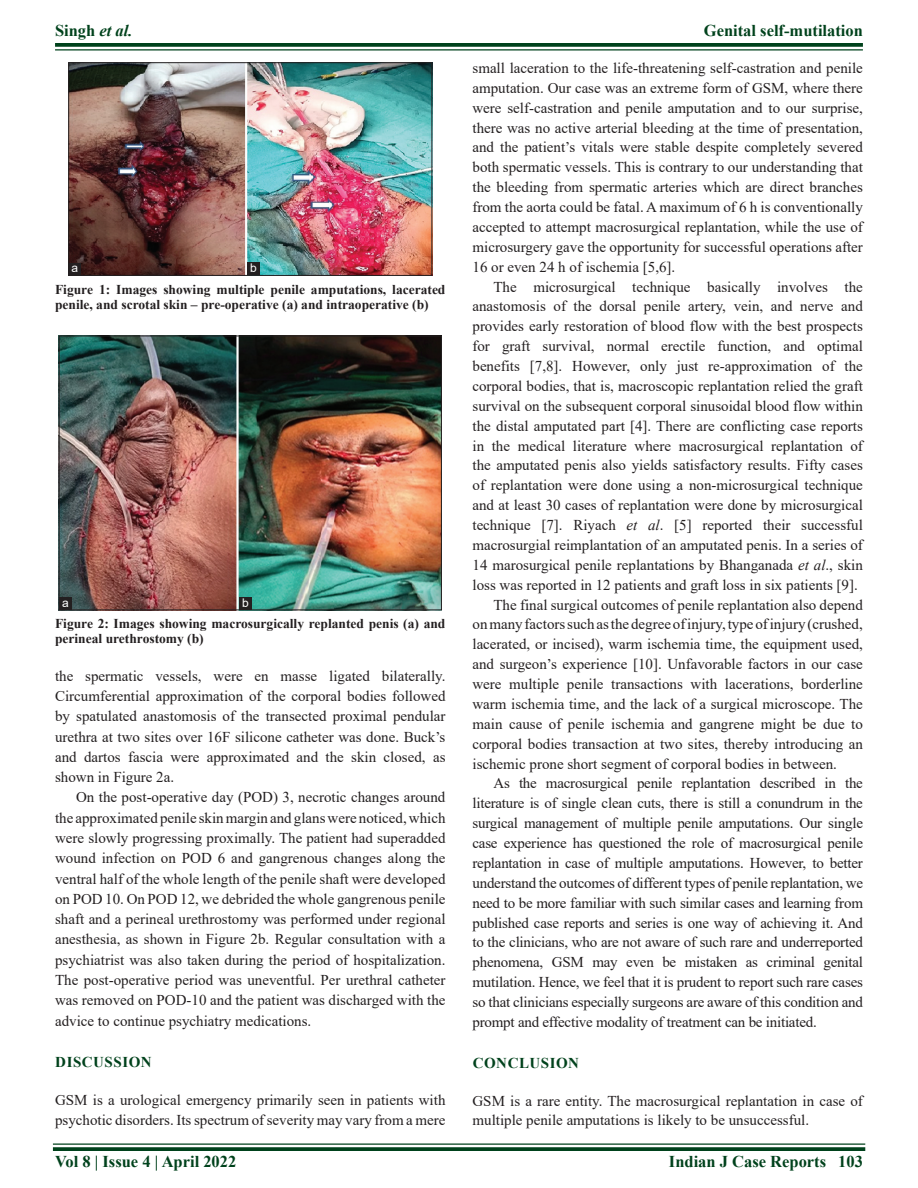
<style>
.page{position:relative;width:918px;height:1188px;background:#fff}
.page>*{position:absolute;margin:0;border:0;box-sizing:border-box;transform-origin:0 0}
.RF{font:700 16.5px "Times New Roman";color:#00421c}
.TX{font:15px/19.8px "Times New Roman";color:#231f20;text-align:justify}
.TXFL{font:15px/19.8px "Times New Roman";color:#231f20}
.t1{font:700 15px "Times New Roman";letter-spacing:.035em;color:#00421c}
.FGC{font:700 13.5px/15px "Times New Roman";color:#231f20}
.LABEL{font:12px "Arial";color:#fff}
.s1{font-style:italic}
</style>
<div class="page">
<svg style="left:55px;top:43px;width:808px;height:4px;background:#0f4d29"></svg>
<hr style="left:55px;top:49px;width:808px;height:2px;background:#00421c">
<hr style="left:53px;top:1143px;width:812px;height:2px;background:#00421c">
<svg style="left:53px;top:1147px;width:812px;height:4px;background:#0f4d29"></svg>
<img style="left:70px;top:65px;width:360px;height:209px">
<div style="left:68px;top:63px;width:364px;height:213px;border:1px solid #231f20"></div>
<div style="left:69px;top:263px;width:12px;height:13px;background:#231f20"></div>
<div style="left:247px;top:262px;width:13px;height:13px;background:#231f20"></div>
<img style="left:61px;top:338px;width:379px;height:270px">
<div style="left:59px;top:336px;width:383px;height:274px;border:1px solid #231f20"></div>
<div style="left:59px;top:597px;width:13px;height:13px;background:#231f20"></div>
<div style="left:239px;top:597px;width:13px;height:13px;background:#231f20"></div>
<p class="RF" style="left:55px;top:18px;width:79px">Singh <span class="s1">et al.</span></p>
<p class="RF" style="left:704px;top:18px;width:161px">Genital self-mutilation</p>
<p class="LABEL" style="left:72px;top:260px;width:8px">a</p>
<p class="LABEL" style="left:250px;top:260px;width:8px">b</p>
<p class="FGC" style="left:55px;top:281px;width:392px">Figure 1: Images showing multiple penile amputations, lacerated penile, and scrotal skin – pre-operative (a) and intraoperative (b)</p>
<p class="LABEL" style="left:62px;top:594px;width:8px">a</p>
<p class="LABEL" style="left:242px;top:594px;width:8px">b</p>
<p class="FGC" style="left:55px;top:616px;width:392px">Figure 2: Images showing macrosurgically replanted penis (a) and perineal urethrostomy (b)</p>
<p class="TX" style="left:55px;top:665px;width:392px;line-height:20.2px">the spermatic vessels, were en masse ligated bilaterally.<br>Circumferential approximation of the corporal bodies followed by spatulated anastomosis of the transected proximal pendular urethra at two sites over 16F silicone catheter was done. Buck’s and dartos fascia were approximated and the skin closed, as shown in Figure 2a.</p>
<p class="TX" style="left:55px;top:787px;width:392px;line-height:20.2px;text-indent:21px">On the post-operative day (POD) 3, necrotic changes around the approximated penile skin margin and glans were noticed, which were slowly progressing proximally. The patient had superadded wound infection on POD 6 and gangrenous changes along the ventral half of the whole length of the penile shaft were developed on POD 10. On POD 12, we debrided the whole gangrenous penile shaft and a perineal urethrostomy was performed under regional anesthesia, as shown in Figure 2b. Regular consultation with a psychiatrist was also taken during the period of hospitalization.<br>The post-operative period was uneventful. Per urethral catheter was removed on POD-10 and the patient was discharged with the advice to continue psychiatry medications.</p>
<h1 class="t1" style="left:55px;top:1051px;width:98px">DISCUSSION</h1>
<p class="TXFL" style="left:55px;top:1090px;width:392px;line-height:20.2px">GSM is a urological emergency primarily seen in patients with psychotic disorders. Its spectrum of severity may vary from a mere</p>
<p class="TXFL" style="left:472px;top:58px;width:392px;text-align:justify">small laceration to the life-threatening self-castration and penile amputation. Our case was an extreme form of GSM, where there were self-castration and penile amputation and to our surprise, there was no active arterial bleeding at the time of presentation, and the patient’s vitals were stable despite completely severed both spermatic vessels. This is contrary to our understanding that the bleeding from spermatic arteries which are direct branches from the aorta could be fatal. A maximum of 6 h is conventionally accepted to attempt macrosurgical replantation, while the use of microsurgery gave the opportunity for successful operations after 16 or even 24 h of ischemia [5,6].</p>
<p class="TX" style="left:472px;top:276px;width:392px;text-indent:21px">The microsurgical technique basically involves the anastomosis of the dorsal penile artery, vein, and nerve and provides early restoration of blood flow with the best prospects for graft survival, normal erectile function, and optimal benefits [7,8]. However, only just re-approximation of the corporal bodies, that is, macroscopic replantation relied the graft survival on the subsequent corporal sinusoidal blood flow within the distal amputated part [4]. There are conflicting case reports in the medical literature where macrosurgical replantation of the amputated penis also yields satisfactory results. Fifty cases of replantation were done using a non-microsurgical technique and at least 30 cases of replantation were done by microsurgical technique [7]. Riyach <span class="s1">et al</span>. [5] reported their successful macrosurgial reimplantation of an amputated penis. In a series of 14 marosurgical penile replantations by Bhanganada <span class="s1">et al</span>., skin loss was reported in 12 patients and graft loss in six patients [9].</p>
<p class="TX" style="left:472px;top:594px;width:392px;text-indent:21px">The final surgical outcomes of penile replantation also depend on many factors such as the degree of injury, type of injury (crushed, lacerated, or incised), warm ischemia time, the equipment used, and surgeon’s experience [10]. Unfavorable factors in our case were multiple penile transactions with lacerations, borderline warm ischemia time, and the lack of a surgical microscope. The main cause of penile ischemia and gangrene might be due to corporal bodies transaction at two sites, thereby introducing an ischemic prone short segment of corporal bodies in between.</p>
<p class="TX" style="left:472px;top:773px;width:392px;text-indent:21px">As the macrosurgical penile replantation described in the literature is of single clean cuts, there is still a conundrum in the surgical management of multiple penile amputations. Our single case experience has questioned the role of macrosurgical penile replantation in case of multiple amputations. However, to better understand the outcomes of different types of penile replantation, we need to be more familiar with such similar cases and learning from published case reports and series is one way of achieving it. And to the clinicians, who are not aware of such rare and underreported phenomena, GSM may even be mistaken as criminal genital mutilation. Hence, we feel that it is prudent to report such rare cases so that clinicians especially surgeons are aware of this condition and prompt and effective modality of treatment can be initiated.</p>
<h1 class="t1" style="left:473px;top:1052px;width:108px">CONCLUSION</h1>
<p class="TXFL" style="left:472px;top:1090px;width:392px">GSM is a rare entity. The macrosurgical replantation in case of multiple penile amputations is likely to be unsuccessful.</p>
<p class="RF" style="left:55px;top:1150px;width:183px">Vol 8 | Issue 4 | April 2022</p>
<p class="RF" style="left:669px;top:1150px;width:195px">Indian J Case Reports 103</p>
</div>
